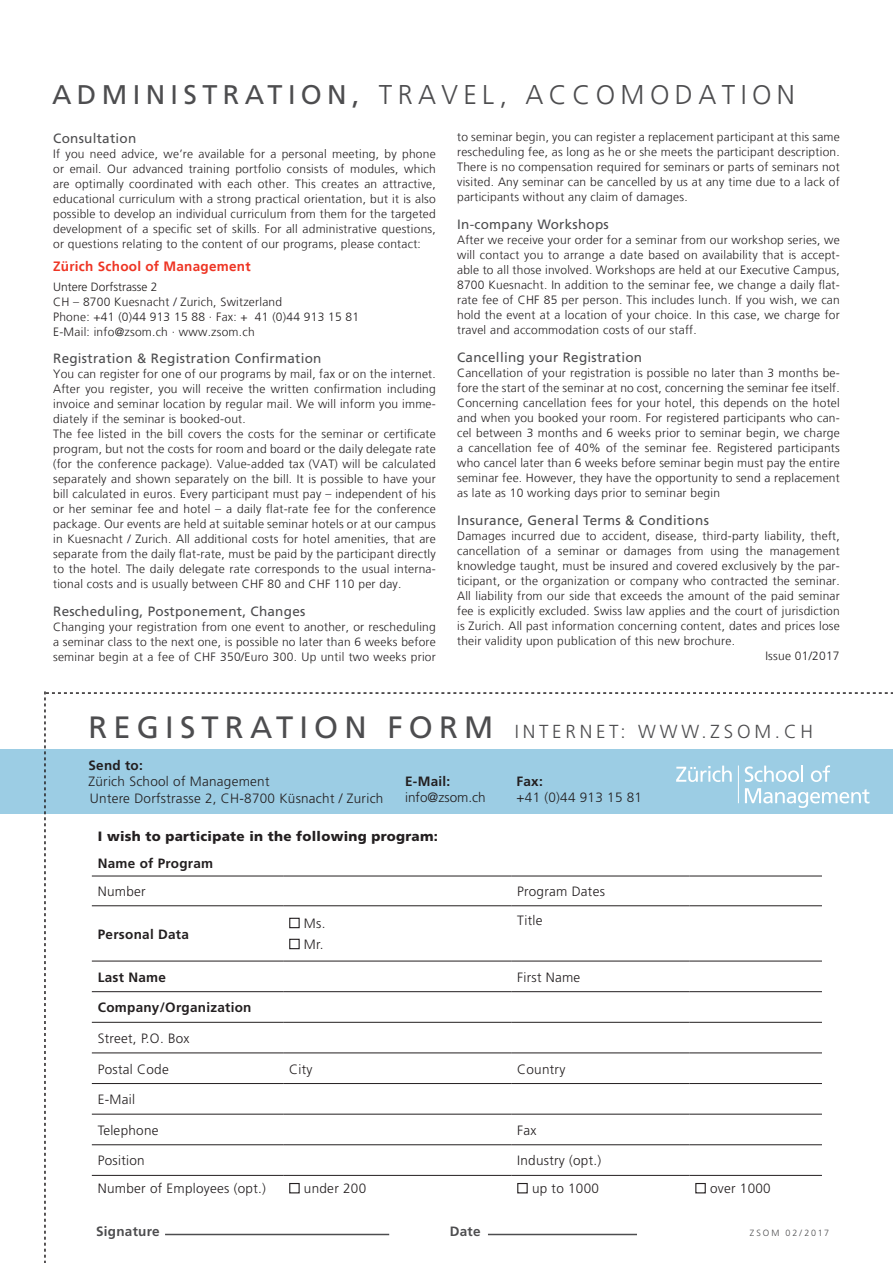
<style>
.page{position:relative;width:893px;height:1263px;background:#fff}
.page>*{position:absolute;margin:0;border:0;box-sizing:border-box;transform-origin:0 0}
.t1{font:300 27px "Frutiger LT";letter-spacing:.2em;color:#4d4d4f}
.t2{font:300 18.9px "Frutiger";letter-spacing:.2em;color:#4d4d4f}
.t3{font:300 13.5px/16.5px "Frutiger";letter-spacing:.02em;color:#231f20}
.t4{font:13.5px "Frutiger";letter-spacing:.02em;color:#4d4d4f}
.t5{font:700 13.5px "Frutiger";letter-spacing:.02em;color:#231f20}
.t6{font:900 13.5px "Frutiger";letter-spacing:.02em;color:#231f20}
.t7{font:700 13.5px "Frutiger LT";letter-spacing:.02em;color:#ee3524}
.t8{font:700 13.5px "Frutiger";letter-spacing:.02em;color:#4d4d4f}
.t9{font:300 13.5px "Frutiger";color:#231f20}
.t10{font:300 12px/15px "Frutiger LT";letter-spacing:.02em;color:#231f20;text-align:justify}
.t11{font:300 12px "Frutiger";color:#231f20}
.t12{font:300 9px "Frutiger";letter-spacing:.2em;color:#4d4d4f}
.s1{font-family:"Frutiger";font-weight:400}
.s2{font-weight:400;font-size:30.9px}
</style>
<div class="page">
<div style="left:0;top:749px;width:893px;height:65px;background:#9ccde4"></div>
<svg style="left:44px;top:691px;width:849px;height:572px"></svg>
<hr style="left:738px;top:765px;width:1px;height:38px;background:#fff">
<h1 class="t1" style="left:52px;top:79px;width:744px"><span class="s1">ADMINISTRATION,</span> TRAVEL, ACCOMODATION</h1>
<p class="t4" style="left:53px;top:130px;width:85px">Consultation</p>
<p class="t10" style="left:53px;top:146px;width:384px">If you need advice, we’re available for a personal meeting, by phone or email. Our advanced training portfolio consists of modules, which are optimally coordinated with each other. This creates an attractive, educational curriculum with a strong practical orientation, but it is also possible to develop an individual curriculum from them for the targeted development of a specific set of skills. For all administrative questions, or questions relating to the content of our programs, please contact:</p>
<p class="t7" style="left:53px;top:259px;width:199px">Zürich School of Management</p>
<p class="t11" style="left:53px;top:280px;width:106px">Untere Dorfstrasse 2</p>
<p class="t10" style="left:53px;top:294px;width:307px;text-align:left">CH – 8700 Kuesnacht / Zurich, Switzerland<br>Phone: +41 (0)44 913 15 88 · Fax: + 41 (0)44 913 15 81<br>E-Mail: info@zsom.ch · www.zsom.ch</p>
<p class="t4" style="left:53px;top:351px;width:270px">Registration &amp; Registration Confirmation</p>
<p class="t10" style="left:53px;top:367px;width:384px;text-align:left">You can register for one of our programs by mail, fax or on the internet.<br>After you register, you will receive the written confirmation including invoice and seminar location by regular mail. We will inform you imme&shy;diately if the seminar is booked-out.<br>The fee listed in the bill covers the costs for the seminar or certificate program, but not the costs for room and board or the daily delegate rate (for the conference package). Value-added tax (VAT) will be calculated separately and shown separately on the bill. It is possible to have your bill calculated in euros. Every participant must pay – independent of his or her seminar fee and hotel – a daily flat-rate fee for the conference package. Our events are held at suitable seminar hotels or at our campus in Kuesnacht / Zurich. All additional costs for hotel amenities, that are separate from the daily flat-rate, must be paid by the participant directly to the hotel. The daily delegate rate corresponds to the usual interna&shy;tional costs and is usually between CHF 80 and CHF 110 per day.</p>
<p class="t4" style="left:53px;top:603px;width:254px">Rescheduling, Postponement, Changes</p>
<p class="t10" style="left:53px;top:620px;width:384px">Changing your registration from one event to another, or rescheduling a seminar class to the next one, is possible no later than 6 weeks before seminar begin at a fee of CHF 350/Euro 300. Up until two weeks prior</p>
<p class="t10" style="left:457px;top:130px;width:384px">to seminar begin, you can register a replacement participant at this same rescheduling fee, as long as he or she meets the participant description.<br>There is no compensation required for seminars or parts of seminars not visited. Any seminar can be cancelled by us at any time due to a lack of participants without any claim of damages.</p>
<p class="t4" style="left:457px;top:216px;width:153px">In-company Workshops</p>
<p class="t10" style="left:457px;top:233px;width:384px">After we receive your order for a seminar from our workshop series, we will contact you to arrange a date based on availability that is accept&shy;able to all those involved. Workshops are held at our Executive Campus, 8700 Kuesnacht. In addition to the seminar fee, we change a daily flat&shy;rate fee of CHF 85 per person. This includes lunch. If you wish, we can hold the event at a location of your choice. In this case, we charge for travel and accommodation costs of our staff.</p>
<p class="t4" style="left:457px;top:349px;width:187px">Cancelling your Registration</p>
<p class="t10" style="left:457px;top:365px;width:384px">Cancellation of your registration is possible no later than 3 months be&shy;fore the start of the seminar at no cost, concerning the seminar fee itself.<br>Concerning cancellation fees for your hotel, this depends on the hotel and when you booked your room. For registered participants who can&shy;cel between 3 months and 6 weeks prior to seminar begin, we charge a cancellation fee of 40% of the seminar fee. Registered participants who cancel later than 6 weeks before seminar begin must pay the entire seminar fee. However, they have the opportunity to send a replacement as late as 10 working days prior to seminar begin</p>
<p class="t4" style="left:457px;top:512px;width:253px">Insurance, General Terms &amp; Conditions</p>
<p class="t10" style="left:457px;top:528px;width:384px">Damages incurred due to accident, disease, third-party liability, theft,</p>
<p class="t10" style="left:457px;top:543px;width:384px">cancellation of a seminar or damages from using the management</p>
<p class="t10" style="left:457px;top:558px;width:384px">knowledge taught, must be insured and covered exclusively by the par-</p>
<p class="t10" style="left:457px;top:573px;width:384px">ticipant, or the organization or company who contracted the seminar.</p>
<p class="t10" style="left:457px;top:588px;width:384px">All liability from our side that exceeds the amount of the paid seminar</p>
<p class="t10" style="left:457px;top:603px;width:384px">fee is explicitly excluded. Swiss law applies and the court of jurisdiction</p>
<p class="t10" style="left:457px;top:618px;width:384px">is Zurich. All past information concerning content, dates and prices lose</p>
<p class="t10" style="left:457px;top:633px;width:279px">their validity upon publication of this new brochure.</p>
<p class="t10" style="left:765px;top:648px;width:76px">Issue 01/2017</p>
<h2 class="t2" style="left:88px;top:721px;width:726px"><span class="s2">REGISTRATION FORM</span> INTERNET: WWW.ZSOM.CH</h2>
<p class="t5" style="left:88px;top:757px;width:56px">Send to:</p>
<p class="t3" style="left:88px;top:773px;width:296px">Zürich School of Management<br>Untere Dorfstrasse 2, CH-8700 Küsnacht / Zurich</p>
<p class="t5" style="left:405px;top:773px;width:47px">E-Mail:</p>
<p class="t9" style="left:405px;top:790px;width:82px">info@zsom.ch</p>
<p class="t5" style="left:516px;top:773px;width:28px">Fax:</p>
<p class="t3" style="left:516px;top:789px;width:127px">+41 (0)44 913 15 81</p>
<p class="t6" style="left:98px;top:828px;width:342px">I wish to participate in the following program:</p>
<p class="t5" style="left:98px;top:856px;width:117px">Name of Program</p>
<p class="t3" style="left:98px;top:883px;width:49px">Number</p>
<p class="t3" style="left:517px;top:883px;width:89px">Program Dates</p>
<p class="t5" style="left:98px;top:926px;width:93px">Personal Data</p>
<p class="t3" style="left:304px;top:913px;width:23px;line-height:21px">Ms.<br>Mr.</p>
<p class="t3" style="left:517px;top:912px;width:27px">Title</p>
<p class="t5" style="left:98px;top:969px;width:70px">Last Name</p>
<p class="t3" style="left:517px;top:969px;width:65px">First Name</p>
<p class="t5" style="left:98px;top:999px;width:155px">Company/Organization</p>
<p class="t3" style="left:98px;top:1030px;width:93px">Street, P.O. Box</p>
<p class="t3" style="left:98px;top:1060px;width:72px">Postal Code</p>
<p class="t3" style="left:289px;top:1060px;width:25px">City</p>
<p class="t3" style="left:517px;top:1060px;width:50px">Country</p>
<p class="t3" style="left:98px;top:1091px;width:39px">E-Mail</p>
<p class="t3" style="left:98px;top:1122px;width:62px">Telephone</p>
<p class="t3" style="left:517px;top:1122px;width:21px">Fax</p>
<p class="t3" style="left:98px;top:1152px;width:48px">Position</p>
<p class="t3" style="left:517px;top:1152px;width:86px">Industry (opt.)</p>
<p class="t3" style="left:98px;top:1180px;width:170px">Number of Employees (opt.)</p>
<p class="t3" style="left:304px;top:1180px;width:64px">under 200</p>
<p class="t3" style="left:532px;top:1180px;width:68px">up to 1000</p>
<p class="t3" style="left:710px;top:1180px;width:62px">over 1000</p>
<p class="t8" style="left:96px;top:1223px;width:65px">Signature</p>
<p class="t8" style="left:450px;top:1223px;width:32px">Date</p>
<p class="t12" style="left:750px;top:1228px;width:81px">ZSOM 02/2017</p>
</div>
